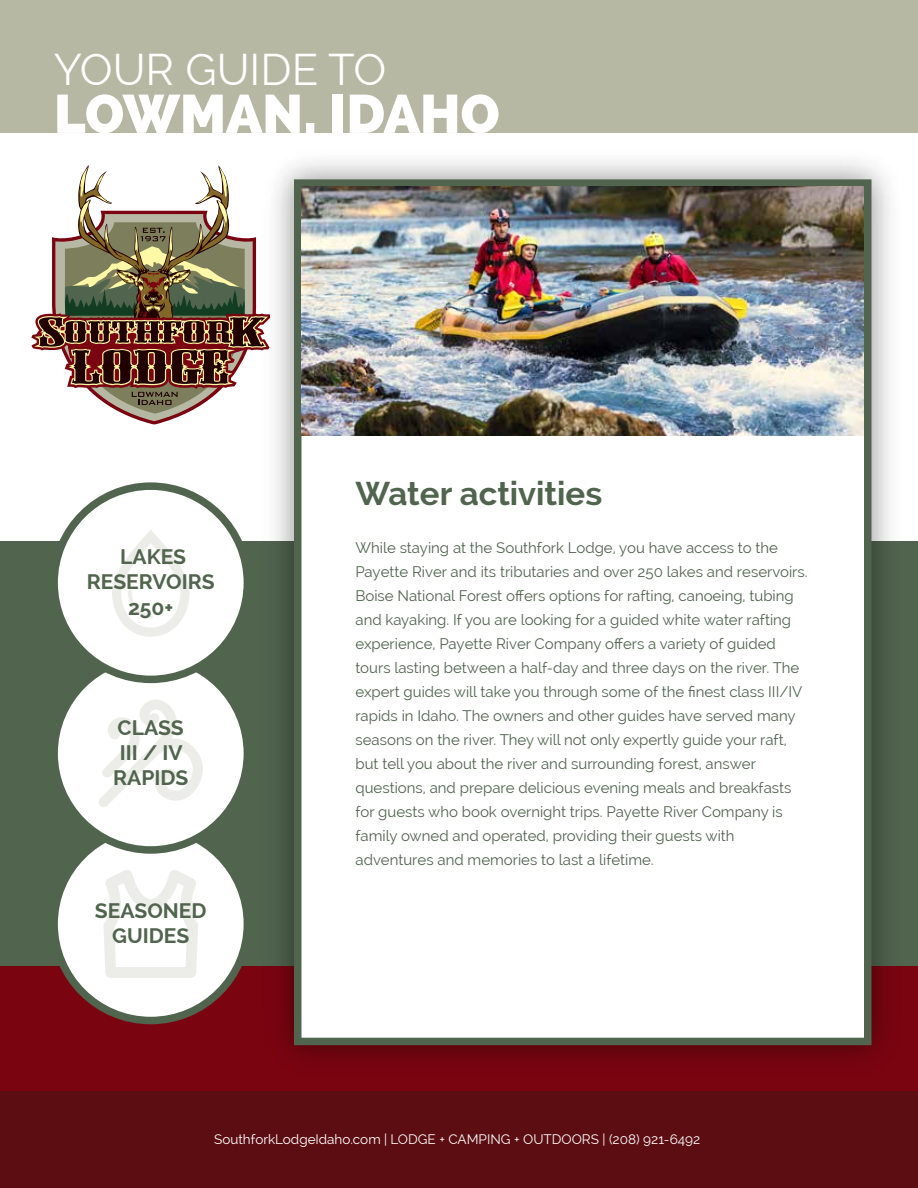
<style>
.page{position:relative;width:918px;height:1188px;background:#fff}
.page>*{position:absolute;margin:0;border:0;box-sizing:border-box;transform-origin:0 0}
.t1{font:800 54px "Raleway";color:#fff}
.t2{font:43.5px "Raleway";color:#fff}
.t3{font:700 33px "Raleway";color:#50644e}
.t4{font:700 21px/25.2px "Raleway";color:#50644e;text-align:center}
.t5{font:15px/24px "Raleway";color:#50644e}
.t6{font:13.5px "Raleway";color:#fff}
</style>
<div class="page">
<div style="left:0;top:966px;width:918px;height:126px;background:#7a0511"></div>
<div style="left:0;top:1092px;width:918px;height:96px;background:#5b0d12"></div>
<div style="left:0;top:541px;width:918px;height:425px;background:#50644e"></div>
<div style="left:0;top:0;width:918px;height:133px;background:#b6b8a4"></div>
<img style="left:270px;top:160px;width:620px;height:899px">
<div style="left:294px;top:179px;width:578px;height:866px;background:#fff"></div>
<div style="left:54px;top:827px;width:193px;height:194px;background:#fff;border-radius:50%"></div>
<div style="left:50px;top:824px;width:201px;height:200px;border:8px solid #50644e;border-radius:50%"></div>
<svg style="left:122px;top:413px;width:65px;height:11px"></svg>
<svg style="left:31px;top:165px;width:239px;height:248px"></svg>
<img style="left:302px;top:187px;width:562px;height:249px">
<div style="left:54px;top:657px;width:193px;height:193px;background:#fff;border-radius:50%"></div>
<div style="left:50px;top:653px;width:201px;height:201px;border:8px solid #50644e;border-radius:50%"></div>
<div style="left:54px;top:486px;width:193px;height:193px;background:#fff;border-radius:50%"></div>
<div style="left:50px;top:482px;width:201px;height:201px;border:8px solid #50644e;border-radius:50%"></div>
<svg style="left:99px;top:699px;width:104px;height:108px"></svg>
<svg style="left:103px;top:870px;width:95px;height:108px"></svg>
<svg style="left:112px;top:529px;width:78px;height:108px"></svg>
<h2 class="t2" style="left:54px;top:44px;width:334px">YOUR GUIDE TO</h2>
<h1 class="t1" style="left:54px;top:83px;width:447px">LOWMAN, IDAHO</h1>
<h3 class="t4" style="left:87px;top:544px;width:130px">LAKES<br>RESERVOIRS<br>250+</h3>
<h3 class="t4" style="left:113px;top:715px;width:77px">CLASS<br>III / IV<br>RAPIDS</h3>
<h3 class="t4" style="left:95px;top:898px;width:113px">SEASONED<br>GUIDES</h3>
<h3 class="t3" style="left:356px;top:474px;width:248px">Water activities</h3>
<p class="t5" style="left:356px;top:535px;width:454px">While staying at the Southfork Lodge, you have access to the Payette River and its tributaries and over 250 lakes and reservoirs.<br>Boise National Forest offers options for rafting, canoeing, tubing and kayaking. If you are looking for a guided white water rafting experience, Payette River Company offers a variety of guided tours lasting between a half-day and three days on the river. The expert guides will take you through some of the finest class III/IV rapids in Idaho. The owners and other guides have served many seasons on the river. They will not only expertly guide your raft, but tell you about the river and surrounding forest, answer questions, and prepare delicious evening meals and breakfasts for guests who book overnight trips. Payette River Company is family owned and operated, providing their guests with adventures and memories to last a lifetime.</p>
<p class="t6" style="left:214px;top:1132px;width:488px">SouthforkLodgeIdaho.com | LODGE + CAMPING + OUTDOORS | (208) 921-6492</p>
</div>
